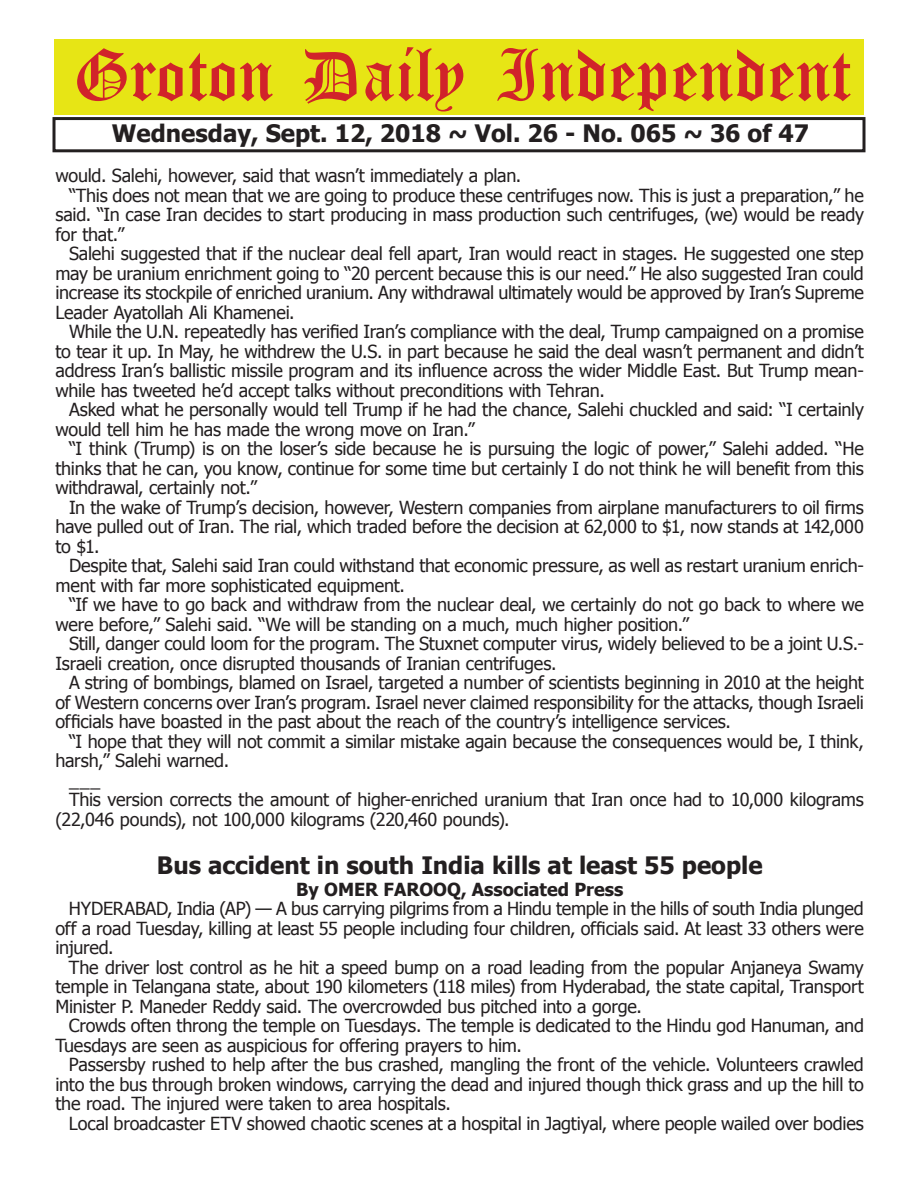
<style>
.page{position:relative;width:918px;height:1188px;background:#fff}
.page>*{position:absolute;margin:0;border:0;box-sizing:border-box;transform-origin:0 0}
.t1{font:54px "Old English Five";color:#d1232a}
.t2{font:700 24px "Tahoma";color:#231f20}
.t3{font:18px/19.5px "Tahoma";letter-spacing:-.015em;color:#231f20;text-align:justify}
.t4{font:700 18px "Tahoma";color:#231f20}
</style>
<div class="page">
<div style="left:52px;top:117px;width:814px;height:35px;border:3px solid #231f20"></div>
<div style="left:54px;top:40px;width:810px;height:75px;background:#e7e515"></div>
<h1 class="t1" style="left:73px;top:50px;width:779px">Groton Daily Independent</h1>
<h2 class="t2" style="left:112px;top:116px;width:699px">Wednesday, Sept. 12, 2018 ~ Vol. 26 - No. 065 ~ 36 of 47</h2>
<p class="t3" style="left:56px;top:165px;width:467px">would. Salehi, however, said that wasn’t immediately a plan.</p>
<p class="t3" style="left:69px;top:185px;width:796px">“This does not mean that we are going to produce these centrifuges now. This is just a preparation,” he</p>
<p class="t3" style="left:56px;top:204px;width:810px">said. “In case Iran decides to start producing in mass production such centrifuges, (we) would be ready</p>
<p class="t3" style="left:56px;top:224px;width:70px">for that.”</p>
<p class="t3" style="left:69px;top:243px;width:796px">Salehi suggested that if the nuclear deal fell apart, Iran would react in stages. He suggested one step</p>
<p class="t3" style="left:56px;top:263px;width:810px">may be uranium enrichment going to “20 percent because this is our need.” He also suggested Iran could</p>
<p class="t3" style="left:56px;top:282px;width:810px">increase its stockpile of enriched uranium. Any withdrawal ultimately would be approved by Iran’s Supreme</p>
<p class="t3" style="left:56px;top:302px;width:241px">Leader Ayatollah Ali Khamenei.</p>
<p class="t3" style="left:69px;top:321px;width:796px">While the U.N. repeatedly has verified Iran’s compliance with the deal, Trump campaigned on a promise</p>
<p class="t3" style="left:56px;top:341px;width:810px">to tear it up. In May, he withdrew the U.S. in part because he said the deal wasn’t permanent and didn’t</p>
<p class="t3" style="left:56px;top:360px;width:810px">address Iran’s ballistic missile program and its influence across the wider Middle East. But Trump mean-</p>
<p class="t3" style="left:56px;top:380px;width:551px">while has tweeted he’d accept talks without preconditions with Tehran.</p>
<p class="t3" style="left:69px;top:399px;width:797px">Asked what he personally would tell Trump if he had the chance, Salehi chuckled and said: “I certainly</p>
<p class="t3" style="left:56px;top:419px;width:421px">would tell him he has made the wrong move on Iran.”</p>
<p class="t3" style="left:69px;top:438px;width:796px">“I think (Trump) is on the loser’s side because he is pursuing the logic of power,” Salehi added. “He</p>
<p class="t3" style="left:56px;top:458px;width:810px">thinks that he can, you know, continue for some time but certainly I do not think he will benefit from this</p>
<p class="t3" style="left:56px;top:477px;width:203px">withdrawal, certainly not.”</p>
<p class="t3" style="left:69px;top:497px;width:796px">In the wake of Trump’s decision, however, Western companies from airplane manufacturers to oil firms</p>
<p class="t3" style="left:56px;top:516px;width:810px">have pulled out of Iran. The rial, which traded before the decision at 62,000 to $1, now stands at 142,000</p>
<p class="t3" style="left:56px;top:536px;width:46px">to $1.</p>
<p class="t3" style="left:69px;top:555px;width:796px">Despite that, Salehi said Iran could withstand that economic pressure, as well as restart uranium enrich-</p>
<p class="t3" style="left:56px;top:575px;width:351px">ment with far more sophisticated equipment.</p>
<p class="t3" style="left:69px;top:594px;width:797px">“If we have to go back and withdraw from the nuclear deal, we certainly do not go back to where we</p>
<p class="t3" style="left:56px;top:613px;width:635px">were before,” Salehi said. “We will be standing on a much, much higher position.”</p>
<p class="t3" style="left:69px;top:633px;width:797px">Still, danger could loom for the program. The Stuxnet computer virus, widely believed to be a joint U.S.-</p>
<p class="t3" style="left:56px;top:652px;width:503px">Israeli creation, once disrupted thousands of Iranian centrifuges.</p>
<p class="t3" style="left:69px;top:672px;width:796px">A string of bombings, blamed on Israel, targeted a number of scientists beginning in 2010 at the height</p>
<p class="t3" style="left:56px;top:691px;width:810px">of Western concerns over Iran’s program. Israel never claimed responsibility for the attacks, though Israeli</p>
<p class="t3" style="left:56px;top:711px;width:677px">officials have boasted in the past about the reach of the country’s intelligence services.</p>
<p class="t3" style="left:69px;top:730px;width:796px">“I hope that they will not commit a similar mistake again because the consequences would be, I think,</p>
<p class="t3" style="left:56px;top:750px;width:175px">harsh,” Salehi warned.</p>
<p class="t3" style="left:69px;top:769px;width:33px">___</p>
<p class="t3" style="left:69px;top:789px;width:796px">This version corrects the amount of higher-enriched uranium that Iran once had to 10,000 kilograms</p>
<p class="t3" style="left:56px;top:808px;width:456px">(22,046 pounds), not 100,000 kilograms (220,460 pounds).</p>
<h2 class="t2" style="left:157px;top:848px;width:607px">Bus accident in south India kills at least 55 people</h2>
<p class="t4" style="left:296px;top:876px;width:329px">By OMER FAROOQ, Associated Press</p>
<p class="t3" style="left:55px;top:898px;width:810px;text-indent:14px">HYDERABAD, India (AP) — A bus carrying pilgrims from a Hindu temple in the hills of south India plunged off a road Tuesday, killing at least 55 people including four children, officials said. At least 33 others were injured.</p>
<p class="t3" style="left:55px;top:957px;width:810px;text-indent:14px">The driver lost control as he hit a speed bump on a road leading from the popular Anjaneya Swamy temple in Telangana state, about 190 kilometers (118 miles) from Hyderabad, the state capital, Transport Minister P. Maneder Reddy said. The overcrowded bus pitched into a gorge.</p>
<p class="t3" style="left:55px;top:1015px;width:810px;text-indent:14px">Crowds often throng the temple on Tuesdays. The temple is dedicated to the Hindu god Hanuman, and<br>Tuesdays are seen as auspicious for offering prayers to him.</p>
<p class="t3" style="left:55px;top:1054px;width:810px;text-indent:14px">Passersby rushed to help after the bus crashed, mangling the front of the vehicle. Volunteers crawled into the bus through broken windows, carrying the dead and injured though thick grass and up the hill to the road. The injured were taken to area hospitals.</p>
<p class="t3" style="left:69px;top:1112px;width:796px">Local broadcaster ETV showed chaotic scenes at a hospital in Jagtiyal, where people wailed over bodies</p>
</div>
